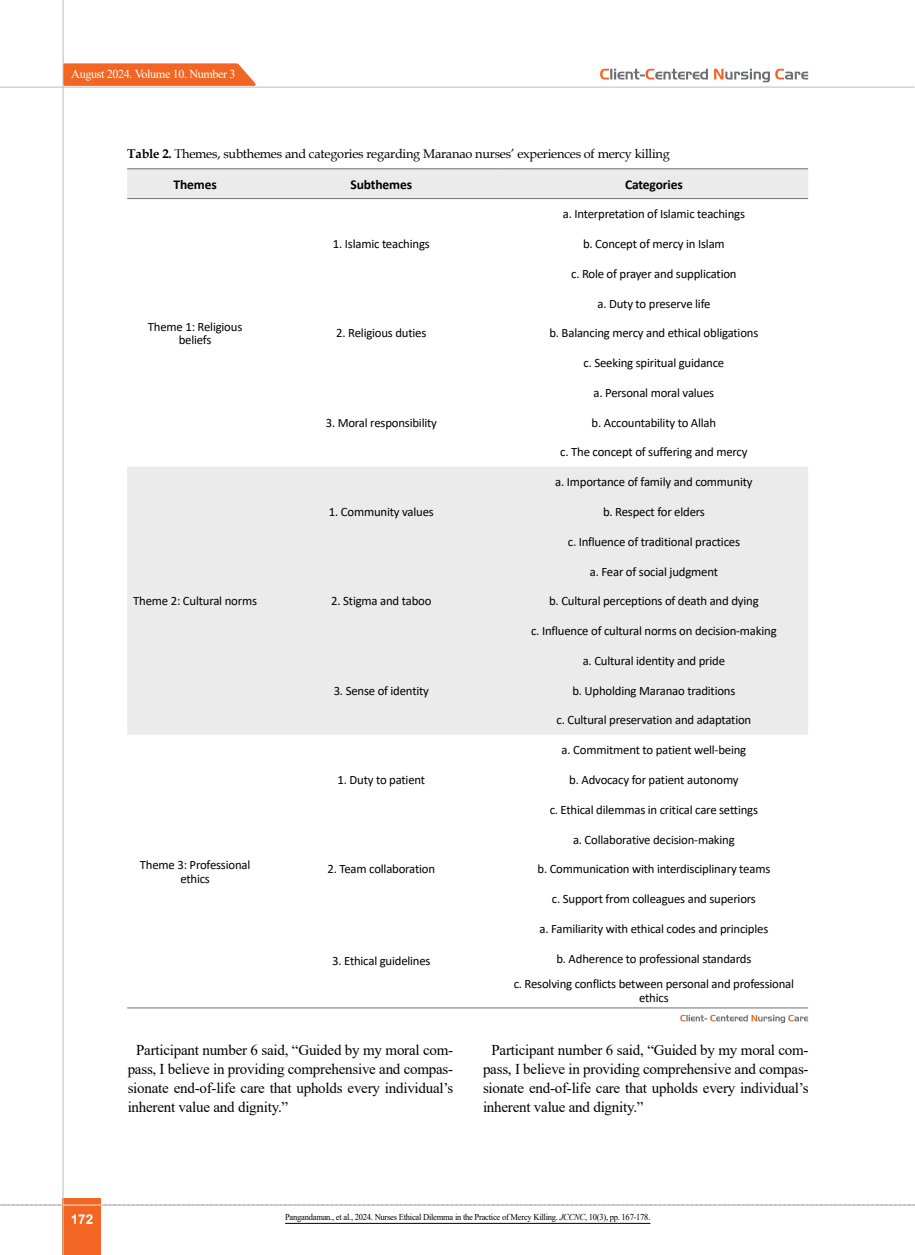
<style>
.page{position:relative;width:915px;height:1255px;background:#fff}
.page>*{position:absolute;margin:0;border:0;box-sizing:border-box;transform-origin:0 0}
.t1{font:15px/19px "Times New Roman";letter-spacing:-.015em;color:#000;text-align:justify}
.t2{font:700 13.5px "Calibri";letter-spacing:-.01em;color:#000}
.t3{font:700 13.5px "Arial";color:#fff}
.t4{font:12.75px/13.5px "Calibri";letter-spacing:-.015em;color:#000;text-align:center}
.t5{font:12.75px "Book Antiqua";letter-spacing:-.015em;color:#000}
.t6{font:12.15px "Times New Roman";letter-spacing:-.03em;color:#fff}
.t7{font:9px "Times New Roman";letter-spacing:-.03em;color:#000;scale:.95 1}
.s1{font-weight:700}
.s2{font-style:italic}
</style>
<div class="page">
<svg style="left:0;top:1204px;width:915px;height:1px"></svg>
<div style="left:63px;top:1198px;width:38px;height:56px;background:#f26522"></div>
<hr style="left:62px;top:0;width:2px;height:1254px;background:#c2c4c6">
<hr style="left:63px;top:1204px;width:38px;height:1px;background:#ebebec">
<svg style="left:62px;top:62px;width:199px;height:25px;background:#f27d45"></svg>
<svg style="left:775px;top:69px;width:32px;height:10px"></svg>
<svg style="left:714px;top:69px;width:55px;height:13px"></svg>
<svg style="left:600px;top:69px;width:107px;height:10px"></svg>
<hr style="left:0;top:87px;width:914px;height:1px;background:#c2c4c6">
<svg style="left:127px;top:169px;width:680px;height:565px;fill:#ebebec"></svg>
<hr style="left:127px;top:1007px;width:136px;height:1px;background:#6d6e71">
<hr style="left:263px;top:1007px;width:236px;height:1px;background:#6d6e71">
<hr style="left:499px;top:1007px;width:308px;height:1px;background:#6d6e71">
<hr style="left:127px;top:168px;width:136px;height:1px;background:#6d6e71">
<hr style="left:263px;top:168px;width:236px;height:1px;background:#6d6e71">
<hr style="left:499px;top:168px;width:308px;height:1px;background:#6d6e71">
<hr style="left:127px;top:198px;width:136px;height:1px;background:#6d6e71">
<hr style="left:263px;top:198px;width:236px;height:1px;background:#6d6e71">
<hr style="left:499px;top:198px;width:308px;height:1px;background:#6d6e71">
<svg style="left:680px;top:1014px;width:127px;height:9px"></svg>
<hr style="left:285px;top:1222px;width:365px;height:1px;background:#000">
<p class="t6" style="left:71px;top:65px;width:166px">August 2024. Volume 10. Number 3</p>
<p class="t5" style="left:127px;top:145px;width:544px"><span class="s1">Table 2.</span> Themes, subthemes and categories regarding Maranao nurses’ experiences of mercy killing</p>
<p class="t2" style="left:173px;top:175px;width:45px">Themes</p>
<p class="t2" style="left:350px;top:175px;width:63px">Subthemes</p>
<p class="t2" style="left:625px;top:175px;width:59px">Categories</p>
<p class="t4" style="left:148px;top:319px;width:96px">Theme 1: Religious beliefs</p>
<p class="t4" style="left:133px;top:594px;width:125px">Theme 2: Cultural norms</p>
<p class="t4" style="left:140px;top:858px;width:112px">Theme 3: Professional ethics</p>
<p class="t4" style="left:333px;top:237px;width:98px">1. Islamic teachings</p>
<p class="t4" style="left:336px;top:326px;width:92px">2. Religious duties</p>
<p class="t4" style="left:325px;top:415px;width:113px">3. Moral responsibility</p>
<p class="t4" style="left:329px;top:504px;width:106px">1. Community values</p>
<p class="t4" style="left:331px;top:594px;width:102px">2. Stigma and taboo</p>
<p class="t4" style="left:333px;top:683px;width:97px">3. Sense of identity</p>
<p class="t4" style="left:337px;top:772px;width:89px">1. Duty to patient</p>
<p class="t4" style="left:327px;top:862px;width:109px">2. Team collaboration</p>
<p class="t4" style="left:332px;top:954px;width:100px">3. Ethical guidelines</p>
<p class="t4" style="left:562px;top:207px;width:184px">a. Interpretation of Islamic teachings</p>
<p class="t4" style="left:583px;top:237px;width:143px">b. Concept of mercy in Islam</p>
<p class="t4" style="left:571px;top:266px;width:167px">c. Role of prayer and supplication</p>
<p class="t4" style="left:597px;top:296px;width:114px">a. Duty to preserve life</p>
<p class="t4" style="left:549px;top:326px;width:210px">b. Balancing mercy and ethical obligations</p>
<p class="t4" style="left:583px;top:356px;width:142px">c. Seeking spiritual guidance</p>
<p class="t4" style="left:593px;top:385px;width:122px">a. Personal moral values</p>
<p class="t4" style="left:591px;top:415px;width:126px">b. Accountability to Allah</p>
<p class="t4" style="left:560px;top:445px;width:189px">c. The concept of suffering and mercy</p>
<p class="t4" style="left:555px;top:475px;width:199px">a. Importance of family and community</p>
<p class="t4" style="left:602px;top:504px;width:103px">b. Respect for elders</p>
<p class="t4" style="left:567px;top:534px;width:174px">c. Influence of traditional practices</p>
<p class="t4" style="left:589px;top:564px;width:130px">a. Fear of social judgment</p>
<p class="t4" style="left:549px;top:594px;width:211px">b. Cultural perceptions of death and dying</p>
<p class="t4" style="left:531px;top:624px;width:247px">c. Influence of cultural norms on decision-making</p>
<p class="t4" style="left:582px;top:653px;width:144px">a. Cultural identity and pride</p>
<p class="t4" style="left:572px;top:683px;width:164px">b. Upholding Maranao traditions</p>
<p class="t4" style="left:556px;top:713px;width:196px">c. Cultural preservation and adaptation</p>
<p class="t4" style="left:561px;top:743px;width:186px">a. Commitment to patient well-being</p>
<p class="t4" style="left:569px;top:772px;width:171px">b. Advocacy for patient autonomy</p>
<p class="t4" style="left:549px;top:802px;width:210px">c. Ethical dilemmas in critical care settings</p>
<p class="t4" style="left:573px;top:832px;width:163px">a. Collaborative decision-making</p>
<p class="t4" style="left:537px;top:862px;width:234px">b. Communication with interdisciplinary teams</p>
<p class="t4" style="left:551px;top:891px;width:205px">c. Support from colleagues and superiors</p>
<p class="t4" style="left:539px;top:921px;width:230px">a. Familiarity with ethical codes and principles</p>
<p class="t4" style="left:513px;top:945px;width:282px;line-height:25.7px">b. Adherence to professional standards<br>c. Resolving conflicts between personal and professional</p>
<p class="t4" style="left:639px;top:990px;width:31px">ethics</p>
<p class="t1" style="left:128px;top:1039px;width:327px;text-indent:9px">Participant number 6 said, “Guided by my moral com&shy;pass, I believe in providing comprehensive and compas&shy;sionate end-of-life care that upholds every individual’s inherent value and dignity.”</p>
<p class="t1" style="left:483px;top:1039px;width:327px;text-indent:9px">Participant number 6 said, “Guided by my moral com&shy;pass, I believe in providing comprehensive and compas&shy;sionate end-of-life care that upholds every individual’s inherent value and dignity.”</p>
<p class="t3" style="left:71px;top:1209px;width:24px">172</p>
<p class="t7" style="left:285px;top:1210px;width:386px">Pangandaman., et al., 2024. Nurses Ethical Dilemma in the Practice of Mercy Killing. <span class="s2">JCCNC</span>, 10(3), pp. 167-178.</p>
</div>
